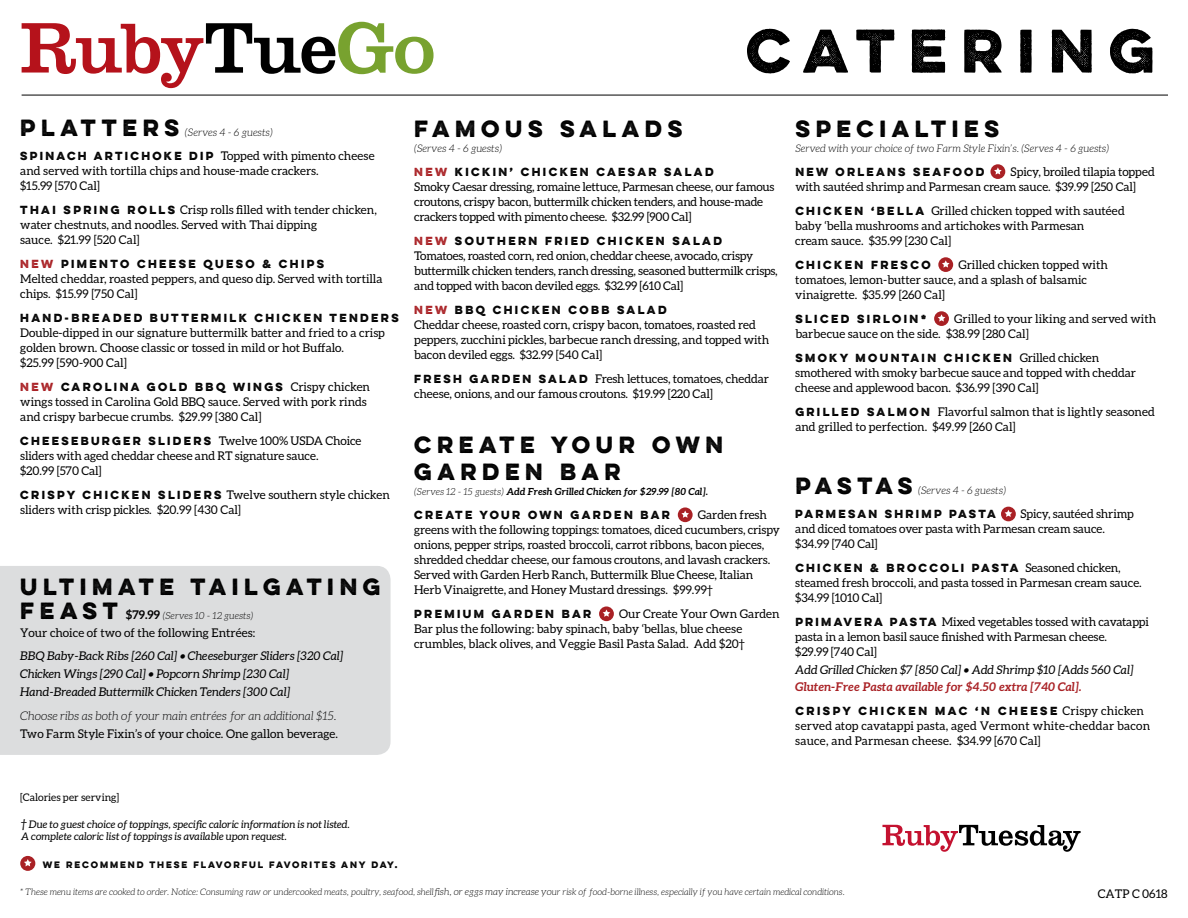
<style>
.page{position:relative;width:1188px;height:918px;background:#fff}
.page>*{position:absolute;margin:0;border:0;box-sizing:border-box;transform-origin:0 0}
.t1{font:700 54.9px "Lulo One";letter-spacing:.025em;color:#000}
.t2{font:700 21px/27px "Lulo One";letter-spacing:.04em;color:#000}
.t3{font:12px/15px "Aleo";letter-spacing:-.01em;color:#000}
.t4{font:italic 12px/18px "Aleo";color:#000}
.t5{font:12px/15px "Aleo";letter-spacing:.01em;color:#000}
.t6{font:italic 300 12px "Aleo";color:#000}
.t7{font:italic 700 12px "Aleo";color:#a92125}
.t8{font:700 10.5px "Lulo One";color:#000}
.t9{font:italic 300 10.5px "Aleo";color:#000}
.t10{font:italic 10.5px/12px "Aleo";color:#000}
.t11{font:10.5px "Aleo";color:#000}
.t12{font:italic 700 9.75px "Aleo";color:#000}
.t13{font:italic 300 9.75px "Aleo";color:#000}
.t14{font:italic 300 9px "Aleo";color:#000}
.t15{font:700 8.4px "Lulo One";color:#000}
.s1{font-family:"Lulo One";font-weight:700;font-style:normal;font-size:21px}
.s2{font-family:"Lulo One";font-weight:700;font-size:10.5px}
.s3{color:#a92125}
.s4{font-family:"Aleo";font-weight:400;font-size:12px}
.s5{font-weight:700;font-style:normal;font-size:12px}
.s6{font-weight:300}
.s7{font-size:12px}
.s8{font-size:9.75px}
</style>
<div class="page">
<div style="left:0;top:566px;width:391px;height:189px;background:#dcddde"></div>
<div style="left:990px;top:164px;width:15px;height:15px;background:#a92125;border-radius:50%"></div>
<svg style="left:994px;top:167px;width:8px;height:8px"></svg>
<div style="left:938px;top:257px;width:15px;height:15px;background:#a92125;border-radius:50%"></div>
<svg style="left:942px;top:260px;width:8px;height:8px"></svg>
<div style="left:934px;top:311px;width:15px;height:15px;background:#a92125;border-radius:50%"></div>
<svg style="left:938px;top:314px;width:7px;height:8px"></svg>
<div style="left:1001px;top:507px;width:15px;height:14px;background:#a92125;border-radius:50%"></div>
<svg style="left:1005px;top:510px;width:7px;height:7px"></svg>
<svg style="left:22px;top:22px;width:412px;height:66px"></svg>
<hr style="left:22px;top:95px;width:1146px;height:1px;background:#000">
<svg style="left:882px;top:825px;width:199px;height:27px"></svg>
<div style="left:678px;top:507px;width:15px;height:15px;background:#a92125;border-radius:50%"></div>
<svg style="left:681px;top:511px;width:8px;height:7px"></svg>
<div style="left:599px;top:606px;width:15px;height:15px;background:#a92125;border-radius:50%"></div>
<svg style="left:603px;top:610px;width:7px;height:7px"></svg>
<div style="left:20px;top:856px;width:15px;height:15px;background:#a92125;border-radius:50%"></div>
<svg style="left:24px;top:859px;width:8px;height:7px"></svg>
<h1 class="t1" style="left:746px;top:8px;width:423px">CATERING</h1>
<p class="t9" style="left:20px;top:127px;width:254px"><span class="s1">PLATTERS</span>(Serves 4 - 6 guests)</p>
<p class="t3" style="left:20px;top:148px;width:356px"><span class="s2">SPINACH ARTICHOKE DIP</span> Topped with pimento cheese and served with tortilla chips and house-made crackers.<br>$15.99 [570 Cal]</p>
<p class="t3" style="left:20px;top:202px;width:358px"><span class="s2">THAI SPRING ROLLS</span> Crisp rolls filled with tender chicken, water chestnuts, and noodles. Served with Thai dipping<br>sauce. $21.99 [520 Cal]</p>
<p class="t8" style="left:20px;top:256px;width:308px"><span class="s3">NEW</span> PIMENTO CHEESE QUESO &amp; CHIPS</p>
<p class="t3" style="left:20px;top:271px;width:364px">Melted cheddar, roasted peppers, and queso dip. Served with tortilla chips. $15.99 [750 Cal]</p>
<p class="t8" style="left:20px;top:310px;width:382px">HAND-BREADED BUTTERMILK CHICKEN TENDERS</p>
<p class="t3" style="left:20px;top:325px;width:366px">Double-dipped in our signature buttermilk batter and fried to a crisp golden brown. Choose classic or tossed in mild or hot Buffalo.<br>$25.99 [590-900 Cal]</p>
<p class="t8" style="left:20px;top:379px;width:351px"><span class="s3">NEW</span> CAROLINA GOLD BBQ WINGS <span class="s4">Crispy chicken</span></p>
<p class="t3" style="left:20px;top:394px;width:348px">wings tossed in Carolina Gold BBQ sauce. Served with pork rinds and crispy barbecue crumbs. $29.99 [380 Cal]</p>
<p class="t3" style="left:20px;top:433px;width:343px"><span class="s2">CHEESEBURGER SLIDERS</span> Twelve 100% USDA Choice sliders with aged cheddar cheese and RT signature sauce.<br>$20.99 [570 Cal]</p>
<p class="t3" style="left:20px;top:487px;width:371px"><span class="s2">CRISPY CHICKEN SLIDERS</span> Twelve southern style chicken sliders with crisp pickles. $20.99 [430 Cal]</p>
<h2 class="t2" style="left:20px;top:573px;width:366px">ULTIMATE TAILGATING</h2>
<p class="t13" style="left:20px;top:610px;width:235px"><span class="s1">FEAST</span> <span class="s5">$79.99</span> (Serves 10 - 12 guests)</p>
<p class="t3" style="left:20px;top:625px;width:236px">Your choice of two of the following Entrées:</p>
<p class="t4" style="left:20px;top:646px;width:325px">BBQ Baby-Back Ribs [260 Cal] • Cheeseburger Sliders [320 Cal]<br>Chicken Wings [290 Cal] • Popcorn Shrimp [230 Cal]<br>Hand-Breaded Buttermilk Chicken Tenders [300 Cal]</p>
<p class="t6" style="left:20px;top:709px;width:318px">Choose ribs as both of your main entrées for an additional $15.</p>
<p class="t3" style="left:20px;top:726px;width:319px">Two Farm Style Fixin’s of your choice. One gallon beverage.</p>
<h2 class="t2" style="left:414px;top:115px;width:275px">FAMOUS SALADS</h2>
<p class="t9" style="left:414px;top:143px;width:89px">(Serves 4 - 6 guests)</p>
<p class="t8" style="left:414px;top:164px;width:303px"><span class="s3">NEW</span> KICKIN’ CHICKEN CAESAR SALAD</p>
<p class="t3" style="left:414px;top:179px;width:362px">Smoky Caesar dressing, romaine lettuce, Parmesan cheese, our famous croutons, crispy bacon, buttermilk chicken tenders, and house-made crackers topped with pimento cheese. $32.99 [900 Cal]</p>
<p class="t8" style="left:414px;top:233px;width:312px"><span class="s3">NEW</span> SOUTHERN FRIED CHICKEN SALAD</p>
<p class="t3" style="left:414px;top:248px;width:365px">Tomatoes, roasted corn, red onion, cheddar cheese, avocado, crispy buttermilk chicken tenders, ranch dressing, seasoned buttermilk crisps, and topped with bacon deviled eggs. $32.99 [610 Cal]</p>
<p class="t8" style="left:414px;top:302px;width:256px"><span class="s3">NEW</span> BBQ CHICKEN COBB SALAD</p>
<p class="t3" style="left:414px;top:317px;width:357px">Cheddar cheese, roasted corn, crispy bacon, tomatoes, roasted red peppers, zucchini pickles, barbecue ranch dressing, and topped with bacon deviled eggs. $32.99 [540 Cal]</p>
<p class="t3" style="left:414px;top:371px;width:356px"><span class="s2">FRESH GARDEN SALAD</span> Fresh lettuces, tomatoes, cheddar cheese, onions, and our famous croutons. $19.99 [220 Cal]</p>
<h2 class="t2" style="left:414px;top:431px;width:315px">CREATE YOUR OWN<br>GARDEN BAR</h2>
<p class="t12" style="left:414px;top:486px;width:295px"><span class="s6">(Serves 12 - 15 guests)</span> Add Fresh Grilled Chicken for $29.99 [80 Cal].</p>
<p class="t8" style="left:414px;top:507px;width:260px">CREATE YOUR OWN GARDEN BAR</p>
<p class="t3" style="left:414px;top:507px;width:367px;text-indent:284px">Garden fresh greens with the following toppings: tomatoes, diced cucumbers, crispy onions, pepper strips, roasted broccoli, carrot ribbons, bacon pieces, shredded cheddar cheese, our famous croutons, and lavash crackers.<br>Served with Garden Herb Ranch, Buttermilk Blue Cheese, Italian Herb Vinaigrette, and Honey Mustard dressings. $99.99†</p>
<p class="t8" style="left:414px;top:606px;width:181px">PREMIUM GARDEN BAR</p>
<p class="t3" style="left:414px;top:606px;width:367px;text-indent:205px">Our Create Your Own Garden<br>Bar plus the following: baby spinach, baby ‘bellas, blue cheese crumbles, black olives, and Veggie Basil Pasta Salad. Add $20†</p>
<h2 class="t2" style="left:795px;top:115px;width:210px">SPECIALTIES</h2>
<p class="t9" style="left:795px;top:143px;width:316px">Served with your choice of two Farm Style Fixin’s. (Serves 4 - 6 guests)</p>
<p class="t8" style="left:795px;top:164px;width:193px">NEW ORLEANS SEAFOOD</p>
<p class="t3" style="left:795px;top:164px;width:361px;text-indent:215px">Spicy, broiled tilapia topped with sautéed shrimp and Parmesan cream sauce. $39.99 [250 Cal]</p>
<p class="t3" style="left:795px;top:203px;width:331px"><span class="s2">CHICKEN ‘BELLA</span> Grilled chicken topped with sautéed baby ‘bella mushrooms and artichokes with Parmesan<br>cream sauce. $35.99 [230 Cal]</p>
<p class="t8" style="left:795px;top:257px;width:139px">CHICKEN FRESCO</p>
<p class="t3" style="left:795px;top:257px;width:314px;text-indent:163px">Grilled chicken topped with tomatoes, lemon-butter sauce, and a splash of balsamic vinaigrette. $35.99 [260 Cal]</p>
<p class="t8" style="left:795px;top:311px;width:135px">SLICED SIRLOIN*</p>
<p class="t3" style="left:795px;top:311px;width:362px;text-indent:159px">Grilled to your liking and served with barbecue sauce on the side. $38.99 [280 Cal]</p>
<p class="t8" style="left:795px;top:350px;width:305px">SMOKY MOUNTAIN CHICKEN <span class="s4">Grilled chicken</span></p>
<p class="t3" style="left:795px;top:365px;width:342px">smothered with smoky barbecue sauce and topped with cheddar cheese and applewood bacon. $36.99 [390 Cal]</p>
<p class="t3" style="left:795px;top:404px;width:361px"><span class="s2">GRILLED SALMON</span> Flavorful salmon that is lightly seasoned and grilled to perfection. $49.99 [260 Cal]</p>
<p class="t9" style="left:795px;top:485px;width:212px"><span class="s1">PASTAS</span>(Serves 4 - 6 guests)</p>
<p class="t8" style="left:795px;top:506px;width:204px">PARMESAN SHRIMP PASTA</p>
<p class="t3" style="left:795px;top:506px;width:340px;text-indent:225px">Spicy, sautéed shrimp and diced tomatoes over pasta with Parmesan cream sauce. $34.99 [740 Cal]</p>
<p class="t8" style="left:795px;top:560px;width:327px">CHICKEN &amp; BROCCOLI PASTA <span class="s4">Seasoned chicken,</span></p>
<p class="t3" style="left:795px;top:575px;width:348px">steamed fresh broccoli, and pasta tossed in Parmesan cream sauce. $34.99 [1010 Cal]</p>
<p class="t3" style="left:795px;top:614px;width:355px"><span class="s2">PRIMAVERA PASTA</span> Mixed vegetables tossed with cavatappi pasta in a lemon basil sauce finished with Parmesan cheese.<br>$29.99 [740 Cal]</p>
<p class="t4" style="left:795px;top:661px;width:340px">Add Grilled Chicken $7 [850 Cal] • Add Shrimp $10 [Adds 560 Cal]</p>
<p class="t7" style="left:795px;top:680px;width:288px">Gluten-Free Pasta available for $4.50 extra [740 Cal].</p>
<p class="t8" style="left:795px;top:703px;width:350px">CRISPY CHICKEN MAC ‘N CHEESE <span class="s4">Crispy chicken</span></p>
<p class="t5" style="left:795px;top:718px;width:356px">served atop cavatappi pasta, aged Vermont white-cheddar bacon sauce, and Parmesan cheese. $34.99 [670 Cal]</p>
<p class="t11" style="left:20px;top:792px;width:101px">[Calories per serving]</p>
<p class="t10" style="left:21px;top:818px;width:330px"><span class="s7">†</span> Due to guest choice of toppings, specific caloric information is not listed.<br>A complete caloric list of toppings is available upon request.</p>
<p class="t15" style="left:43px;top:858px;width:358px">WE RECOMMEND THESE FLAVORFUL FAVORITES ANY DAY.</p>
<p class="t14" style="left:20px;top:887px;width:826px">* These menu items are cooked to order. Notice: Consuming raw or undercooked meats, poultry, seafood, shell<span class="s8">fish, or eggs may increase yo</span>ur risk of food-borne illness, especially if you have certain medical conditions.</p>
<p class="t3" style="left:1098px;top:886px;width:71px">CATP C 0618</p>
</div>
